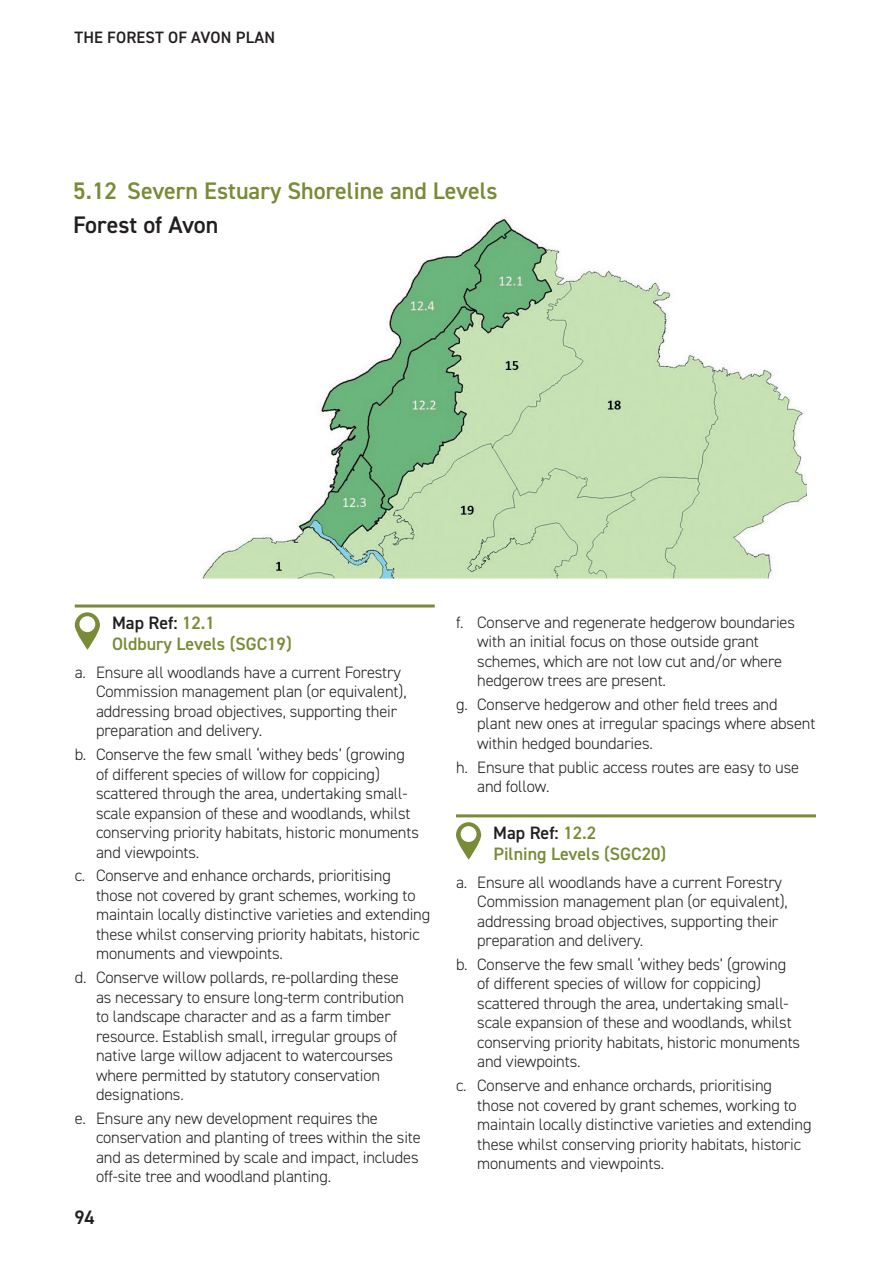
<style>
.page{position:relative;width:893px;height:1263px;background:#fff}
.page>*{position:absolute;margin:0;border:0;box-sizing:border-box;transform-origin:0 0}
._5_Subs{font:600 24px "DIN2014";color:#798b36}
._5_Subs-2{font:600 24px "DIN2014";color:#231f20}
.t1{font:600 19.5px "DIN2014";color:#231f20}
._5_map_ref_subs{font:600 18px/21px "DIN2014";color:#798b36}
._5_map_bullets{font:300 16.5px/19.5px "DIN2014";letter-spacing:-.01em;color:#231f20}
.t2{font:600 16.5px "DIN2014";letter-spacing:.01em;color:#231f20}
.s1{color:#231f20}
</style>
<div class="page">
<hr style="left:75px;top:604px;width:360px;height:3px;background:#798b36">
<svg style="left:75px;top:612px;width:25px;height:38px"></svg>
<hr style="left:456px;top:814px;width:360px;height:3px;background:#798b36">
<svg style="left:456px;top:822px;width:25px;height:38px"></svg>
<img style="left:202px;top:218px;width:605px;height:361px">
<p class="t2" style="left:74px;top:26px;width:202px">THE FOREST OF AVON PLAN</p>
<p class="_5_Subs" style="left:73px;top:175px;width:426px">5.12 Severn Estuary Shoreline and Levels</p>
<p class="_5_Subs-2" style="left:73px;top:209px;width:147px">Forest of Avon</p>
<p class="_5_map_ref_subs" style="left:112px;top:612px;width:181px"><span class="s1">Map Ref:</span> 12.1<br>Oldbury Levels (SGC19)</p>
<p class="_5_map_bullets" style="left:96px;top:662px;width:312px;text-indent:-21px">a. Ensure all woodlands have a current Forestry Commission management plan (or equivalent), addressing broad objectives, supporting their preparation and delivery.</p>
<p class="_5_map_bullets" style="left:96px;top:745px;width:324px;text-indent:-21px">b. Conserve the few small ‘withey beds’ (growing of different species of willow for coppicing) scattered through the area, undertaking small&shy;scale expansion of these and woodlands, whilst conserving priority habitats, historic monuments and viewpoints.</p>
<p class="_5_map_bullets" style="left:96px;top:866px;width:336px;text-indent:-21px">c. Conserve and enhance orchards, prioritising those not covered by grant schemes, working to maintain locally distinctive varieties and extending these whilst conserving priority habitats, historic monuments and viewpoints.</p>
<p class="_5_map_bullets" style="left:96px;top:968px;width:310px;text-indent:-21px">d. Conserve willow pollards, re-pollarding these as necessary to ensure long-term contribution to landscape character and as a farm timber resource. Establish small, irregular groups of native large willow adjacent to watercourses where permitted by statutory conservation designations.</p>
<p class="_5_map_bullets" style="left:96px;top:1108px;width:326px;text-indent:-21px">e. Ensure any new development requires the conservation and planting of trees within the site and as determined by scale and impact, includes off-site tree and woodland planting.</p>
<p class="t1" style="left:74px;top:1204px;width:22px">94</p>
<p class="_5_map_bullets" style="left:477px;top:612px;width:319px;text-indent:-21px">f. Conserve and regenerate hedgerow boundaries with an initial focus on those outside grant schemes, which are not low cut and/or where hedgerow trees are present.</p>
<p class="_5_map_bullets" style="left:477px;top:694px;width:340px;text-indent:-21px">g. Conserve hedgerow and other field trees and plant new ones at irregular spacings where absent within hedged boundaries.</p>
<p class="_5_map_bullets" style="left:477px;top:757px;width:323px;text-indent:-21px">h. Ensure that public access routes are easy to use and follow.</p>
<p class="_5_map_ref_subs" style="left:493px;top:821px;width:174px"><span class="s1">Map Ref:</span> 12.2<br>Pilning Levels (SGC20)</p>
<p class="_5_map_bullets" style="left:477px;top:872px;width:312px;text-indent:-21px">a. Ensure all woodlands have a current Forestry Commission management plan (or equivalent), addressing broad objectives, supporting their preparation and delivery.</p>
<p class="_5_map_bullets" style="left:477px;top:954px;width:324px;text-indent:-21px">b. Conserve the few small ‘withey beds’ (growing of different species of willow for coppicing) scattered through the area, undertaking small&shy;scale expansion of these and woodlands, whilst conserving priority habitats, historic monuments and viewpoints.</p>
<p class="_5_map_bullets" style="left:477px;top:1076px;width:336px;text-indent:-21px">c. Conserve and enhance orchards, prioritising those not covered by grant schemes, working to maintain locally distinctive varieties and extending these whilst conserving priority habitats, historic monuments and viewpoints.</p>
</div>
